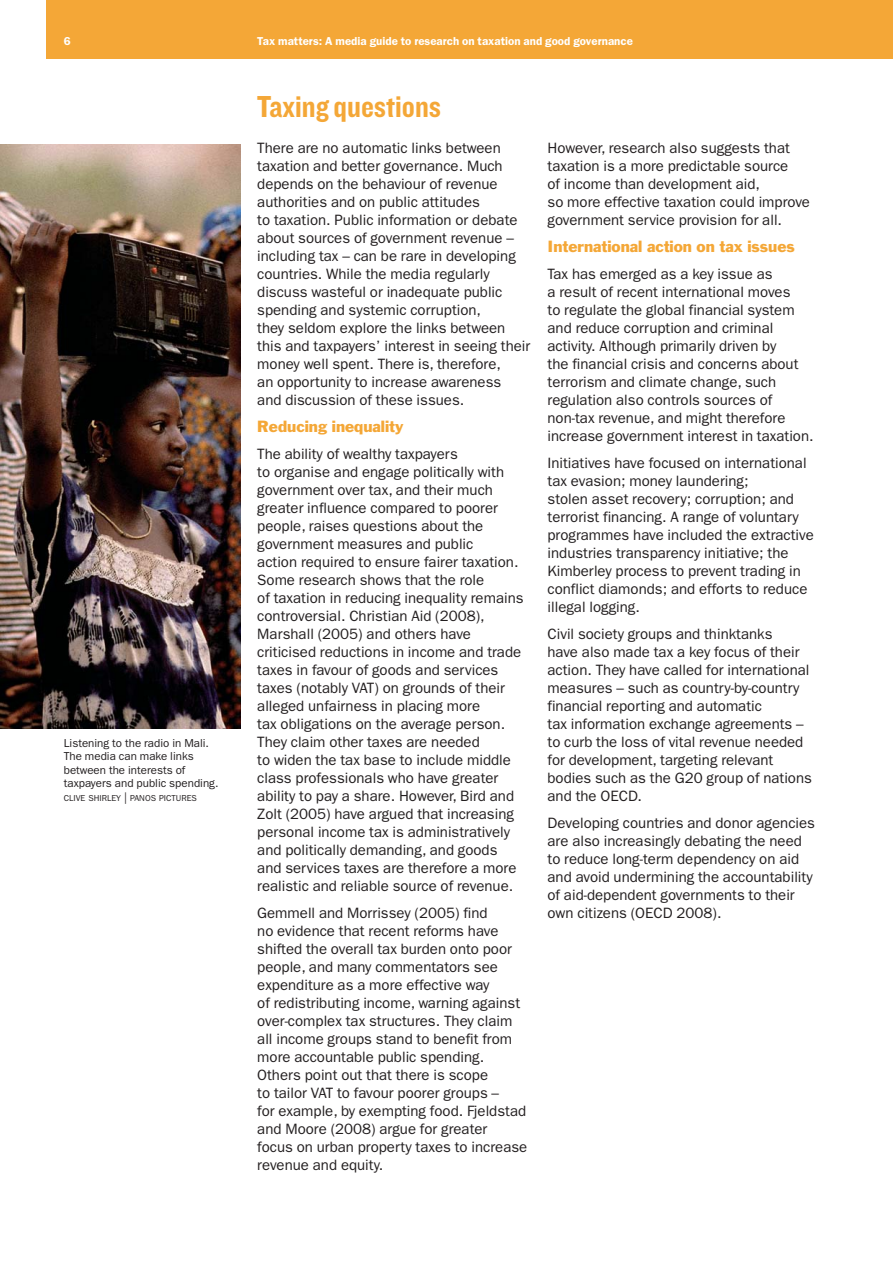
<style>
.page{position:relative;width:893px;height:1263px;background:#fff}
.page>*{position:absolute;margin:0;border:0;box-sizing:border-box;transform-origin:0 0}
.t1{font:31.5px "Knockout HTF50 Welterweight";color:#f4a737}
.t2{font:15px/18px "Franklin Gothic LT";color:#231f20}
.t3{font:15px "Franklin Gothic";color:#f4a737}
.t4{font:11.55px/13.5px "Franklin Gothic LT";color:#231f20}
.t5{font:600 11.55px "Franklin Gothic LT";color:#fff}
.t6{font:8.7px "Franklin Gothic LT";color:#231f20}
.s1{font-size:11.55px}
</style>
<div class="page">
<img style="left:0;top:144px;width:240px;height:585px">
<div style="left:47px;top:0;width:846px;height:58px;background:#f4a737"></div>
<p class="t5" style="left:64px;top:37px;width:8px">6</p>
<p class="t5" style="left:257px;top:37px;width:377px">Tax matters: A media guide to research on taxation and good governance</p>
<p class="t4" style="left:64px;top:737px;width:156px">Listening to the radio in Mali.<br>The media can make links between the interests of taxpayers and public spending.</p>
<p class="t6" style="left:64px;top:795px;width:135px">CLIVE SHIRLEY <span class="s1">|</span> PANOS PICTURES</p>
<h1 class="t1" style="left:257px;top:94px;width:185px">Taxing questions</h1>
<p class="t2" style="left:257px;top:140px;width:274px">There are no automatic links between taxation and better governance. Much depends on the behaviour of revenue authorities and on public attitudes<br>to taxation. Public information or debate about sources of government revenue – including tax – can be rare in developing countries. While the media regularly discuss wasteful or inadequate public spending and systemic corruption,<br>they seldom explore the links between this and taxpayers’ interest in seeing their money well spent. There is, therefore,<br>an opportunity to increase awareness<br>and discussion of these issues.</p>
<p class="t3" style="left:257px;top:420px;width:148px">Reducing inequality</p>
<p class="t2" style="left:257px;top:446px;width:268px">The ability of wealthy taxpayers<br>to organise and engage politically with government over tax, and their much greater influence compared to poorer people, raises questions about the government measures and public<br>action required to ensure fairer taxation.<br>Some research shows that the role<br>of taxation in reducing inequality remains controversial. Christian Aid (2008), Marshall (2005) and others have criticised reductions in income and trade taxes in favour of goods and services taxes (notably VAT) on grounds of their alleged unfairness in placing more<br>tax obligations on the average person.<br>They claim other taxes are needed<br>to widen the tax base to include middle class professionals who have greater ability to pay a share. However, Bird and Zolt (2005) have argued that increasing personal income tax is administratively and politically demanding, and goods and services taxes are therefore a more realistic and reliable source of revenue.</p>
<p class="t2" style="left:257px;top:905px;width:272px">Gemmell and Morrissey (2005) find<br>no evidence that recent reforms have shifted the overall tax burden onto poor people, and many commentators see expenditure as a more effective way<br>of redistributing income, warning against over-complex tax structures. They claim all income groups stand to benefit from more accountable public spending.<br>Others point out that there is scope<br>to tailor VAT to favour poorer groups –<br>for example, by exempting food. Fjeldstad and Moore (2008) argue for greater<br>focus on urban property taxes to increase revenue and equity.</p>
<p class="t2" style="left:547px;top:140px;width:264px">However, research also suggests that taxation is a more predictable source<br>of income than development aid,<br>so more effective taxation could improve government service provision for all.</p>
<p class="t3" style="left:547px;top:240px;width:249px">International action on tax issues</p>
<p class="t2" style="left:547px;top:266px;width:268px">Tax has emerged as a key issue as<br>a result of recent international moves<br>to regulate the global financial system and reduce corruption and criminal activity. Although primarily driven by<br>the financial crisis and concerns about terrorism and climate change, such regulation also controls sources of non-tax revenue, and might therefore increase government interest in taxation.</p>
<p class="t2" style="left:547px;top:455px;width:268px">Initiatives have focused on international tax evasion; money laundering;<br>stolen asset recovery; corruption; and terrorist financing. A range of voluntary programmes have included the extractive industries transparency initiative; the Kimberley process to prevent trading in conflict diamonds; and efforts to reduce illegal logging.</p>
<p class="t2" style="left:547px;top:626px;width:266px">Civil society groups and thinktanks<br>have also made tax a key focus of their action. They have called for international measures – such as country-by-country financial reporting and automatic<br>tax information exchange agreements – to curb the loss of vital revenue needed for development, targeting relevant bodies such as the G20 group of nations and the OECD.</p>
<p class="t2" style="left:547px;top:815px;width:269px">Developing countries and donor agencies are also increasingly debating the need to reduce long-term dependency on aid and avoid undermining the accountability of aid-dependent governments to their own citizens (OECD 2008).</p>
</div>
